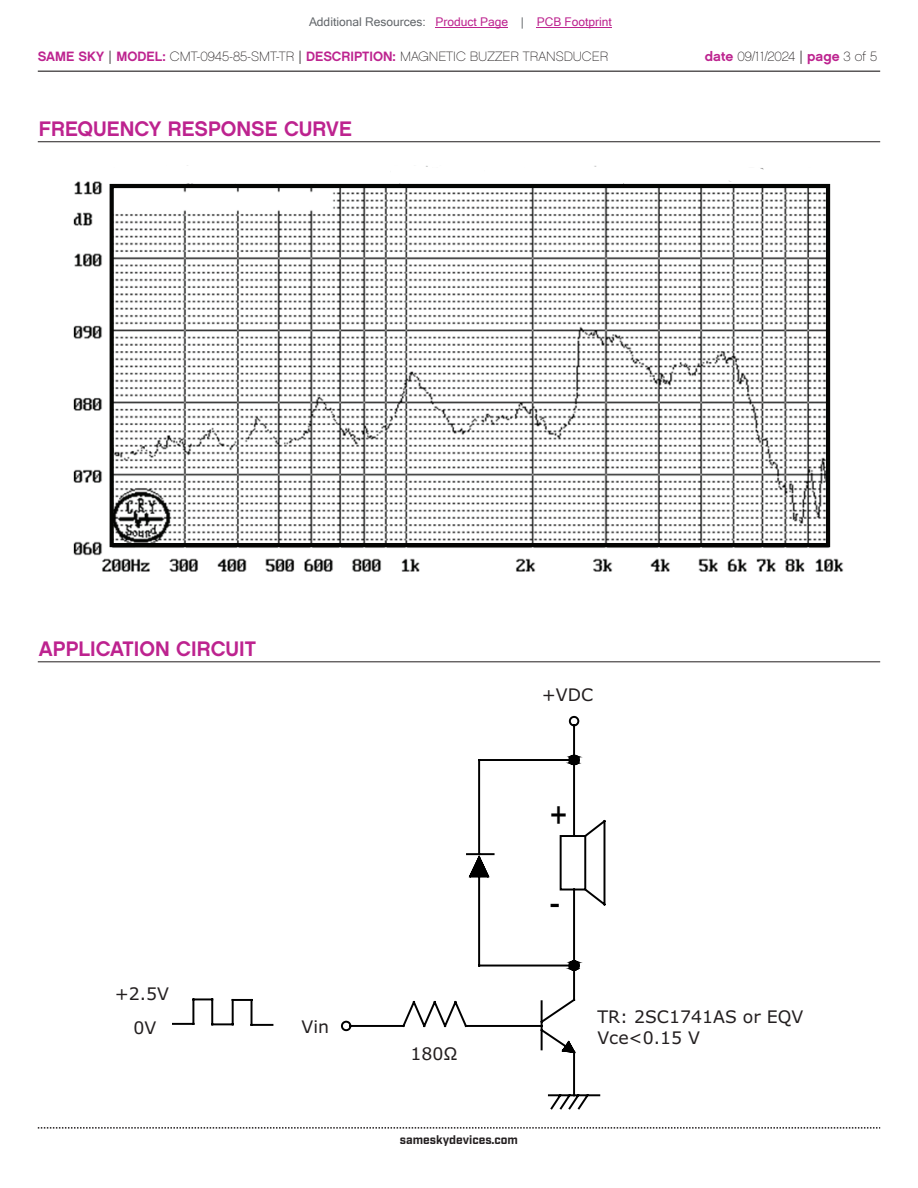
<style>
.page{position:relative;width:918px;height:1188px;background:#fff}
.page>*{position:absolute;margin:0;border:0;box-sizing:border-box;transform-origin:0 0}
.t1{font:36.9px "Arial Narrow";color:#000}
.t2{font:21px "Chalet New York Nineteen Sixty";color:#bd238f}
.t3{font:17.25px/34.2px "Verdana";color:#231f20;text-align:center}
.t4{font:13.5px "Chalet Paris Nineteen Sixty";color:#231f20}
.t5{font:12px "Microsoft Sans Serif";color:#bd238f}
.t6{font:700 12px "Industry";color:#231f20}
.s1{color:#63676b}
.s2{font-family:"Chalet New York Nineteen Sixty";color:#bd238f}
.s3{font-family:"Industry"}
</style>
<div class="page">
<hr style="left:38px;top:71px;width:842px;height:1px;background:#231f20">
<svg style="left:38px;top:1127px;width:842px;height:2px"></svg>
<hr style="left:38px;top:141px;width:842px;height:1px;background:#231f20">
<img style="left:73px;top:181px;width:771px;height:391px">
<svg style="left:382px;top:165px;width:388px;height:19px"></svg>
<svg style="left:776px;top:181px;width:46px;height:3px"></svg>
<div style="left:110px;top:184px;width:720px;height:363px;border:4px solid #040503"></div>
<svg style="left:104px;top:165px;width:266px;height:23px"></svg>
<hr style="left:38px;top:661px;width:842px;height:1px;background:#231f20">
<svg style="left:172px;top:998px;width:429px;height:112px"></svg>
<svg style="left:340px;top:715px;width:241px;height:340px"></svg>
<svg style="left:465px;top:753px;width:141px;height:219px"></svg>
<hr style="left:436px;top:27px;width:72px;height:1px;background:#bd238f">
<hr style="left:537px;top:27px;width:75px;height:1px;background:#bd238f">
<p class="t5" style="left:309px;top:15px;width:304px"><span class="s1">Additional Resources:</span> Product Page <span class="s1">|</span> PCB Footprint</p>
<p class="t4" style="left:38px;top:48px;width:572px"><span class="s2">SAME SKY</span> <span class="s3">|</span> <span class="s2">MODEL:</span> CMT-0945-85-SMT-TR <span class="s3">|</span> <span class="s2">DESCRIPTION:</span> MAGNETIC BUZZER TRANSDUCER</p>
<p class="t4" style="left:705px;top:48px;width:174px"><span class="s2">date</span> 09/11/2024 <span class="s3">|</span> <span class="s2">page</span> 3 of 5</p>
<h2 class="t2" style="left:39px;top:115px;width:314px">FREQUENCY RESPONSE CURVE</h2>
<h2 class="t2" style="left:39px;top:635px;width:219px">APPLICATION CIRCUIT</h2>
<p class="t3" style="left:115px;top:976px;width:56px">+2.5V<br>0V</p>
<p class="t3" style="left:302px;top:1009px;width:29px">Vin</p>
<p class="t3" style="left:542px;top:677px;width:53px">+VDC</p>
<h1 class="t1" style="left:550px;top:788px;width:19px">+</h1>
<h1 class="t1" style="left:550px;top:875px;width:12px">-</h1>
<p class="t3" style="left:411px;top:1037px;width:49px">180Ω</p>
<p class="t6" style="left:400px;top:1132px;width:120px">sameskydevices.com</p>
<p class="t3" style="left:597px;top:1006px;width:207px;line-height:20.9px;text-align:left">TR: 2SC1741AS or EQV<br>Vce&lt;0.15 V</p>
</div>
